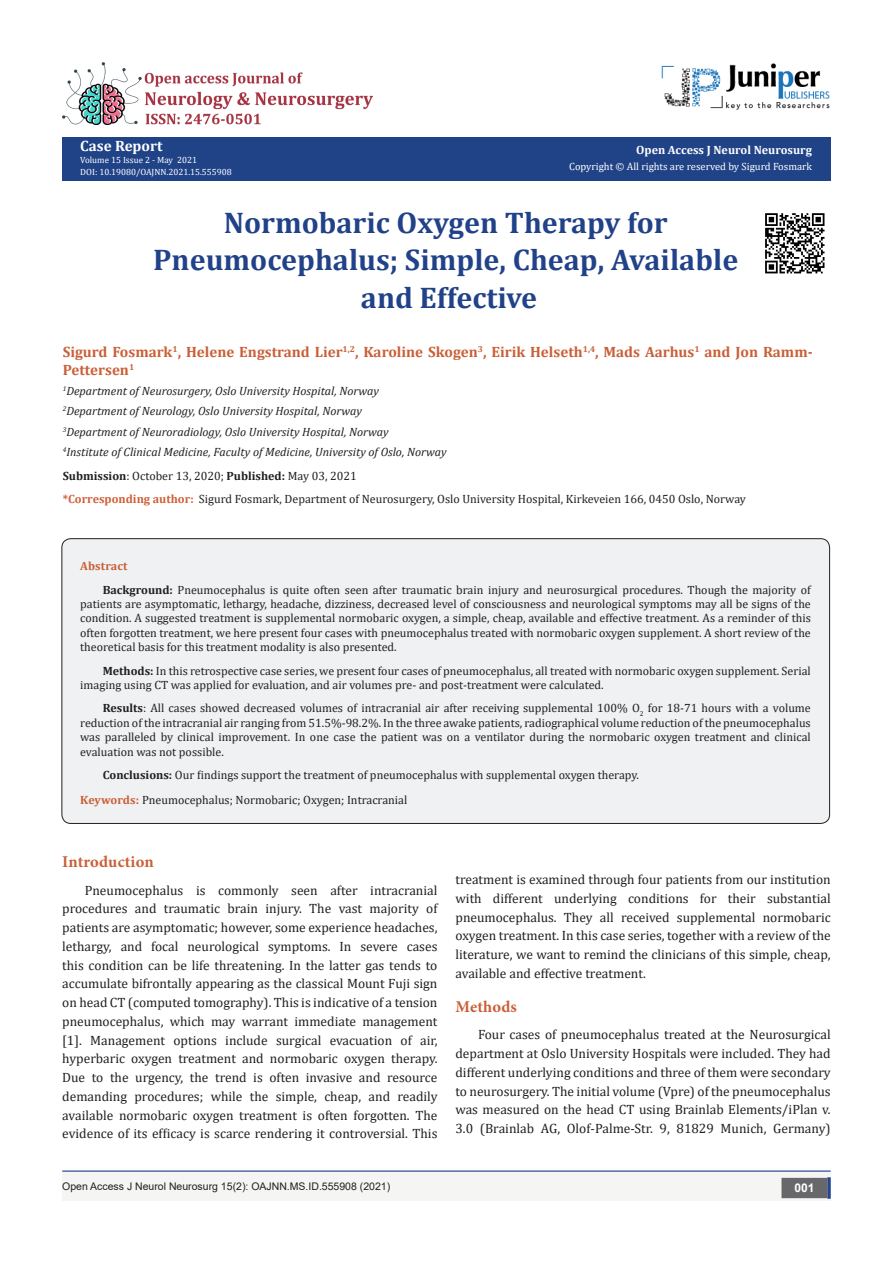
<style>
.page{position:relative;width:893px;height:1263px;background:#fff}
.page>*{position:absolute;margin:0;border:0;box-sizing:border-box;transform-origin:0 0}
.t1{font:700 30px/37.5px "Cambria";color:#214289;text-align:center}
.t2{font:700 16.5px "Minion Pro";letter-spacing:.01em;color:#ca5f37}
.t3{font:700 15px/18px "Cambria";color:#ca5f37}
.t4{font:700 15px "Cambria";color:#fff}
.t5{font:13.5px/18.8px "Cambria";color:#231f20;text-align:justify}
.t6{font:12px/14.4px "Cambria";color:#231f20;text-align:justify}
.t7{font:italic 12px "Cambria";color:#231f20}
.t8{font:700 12px "Cambria";color:#fff}
.t9{font:700 12px "Cambria";letter-spacing:.01em;color:#ca5f37}
.t10{font:700 12px "Arial";color:#fff}
.t11{font:10.5px "Arial";color:#231f20}
.t12{font:10.5px "Cambria";color:#fff}
.t13{font:9px "Cambria";color:#fff}
.s1{font-weight:700}
.s2{font-weight:700;color:#d05f38}
.s3{font-weight:700;color:#ca5f37}
</style>
<div class="page">
<div style="left:62px;top:137px;width:769px;height:43px;background:#204287"></div>
<div style="left:62px;top:1172px;width:494px;height:29px;background:#f5f5f4"></div>
<div style="left:507px;top:1172px;width:324px;height:29px;background:#f5f5f4"></div>
<div style="left:782px;top:1178px;width:45px;height:19px;background:#68676a"></div>
<div style="left:781px;top:1178px;width:46px;height:20px;border:2px solid #68676a"></div>
<svg style="left:827px;top:1177px;width:4px;height:22px"></svg>
<img style="left:661px;top:63px;width:169px;height:47px">
<hr style="left:62px;top:1170px;width:769px;height:2px;background:#183f89">
<img style="left:62px;top:62px;width:310px;height:63px">
<img style="left:765px;top:213px;width:60px;height:61px">
<div style="left:62px;top:539px;width:768px;height:284px;background:#f0f1f2;border-radius:9px"></div>
<p class="t4" style="left:80px;top:135px;width:84px">Case Report</p>
<p class="t13" style="left:80px;top:155px;width:118px">Volume 15 Issue 2 - May 2021</p>
<p class="t13" style="left:80px;top:167px;width:153px">DOI: 10.19080/OAJNN.2021.15.555908</p>
<p class="t8" style="left:636px;top:141px;width:177px">Open Access J Neurol Neurosurg</p>
<p class="t12" style="left:569px;top:160px;width:244px">Copyright © All rights are reserved by Sigurd Fosmark</p>
<p class="t1" style="left:153px;top:203px;width:587px">Normobaric Oxygen Therapy for<br>Pneumocephalus; Simple, Cheap, Available and Effective</p>
<p class="t3" style="left:63px;top:342px;width:751px">Sigurd Fosmark<sup>1</sup>, Helene Engstrand Lier<sup>1,2</sup>, Karoline Skogen<sup>3</sup>, Eirik Helseth<sup>1,4</sup>, Mads Aarhus<sup>1</sup> and Jon Ramm-<br>Pettersen<sup>1</sup></p>
<p class="t7" style="left:63px;top:382px;width:318px"><sup>1</sup>Department of Neurosurgery, Oslo University Hospital, Norway</p>
<p class="t7" style="left:63px;top:403px;width:301px"><sup>2</sup>Department of Neurology, Oslo University Hospital, Norway</p>
<p class="t7" style="left:63px;top:423px;width:327px"><sup>3</sup>Department of Neuroradiology, Oslo University Hospital, Norway</p>
<p class="t7" style="left:63px;top:444px;width:386px"><sup>4</sup>Institute of Clinical Medicine, Faculty of Medicine, University of Oslo, Norway</p>
<p class="t6" style="left:63px;top:468px;width:296px"><span class="s1">Submission</span>: October 13, 2020; <span class="s1">Published:</span> May 03, 2021</p>
<p class="t6" style="left:63px;top:492px;width:685px"><span class="s2">*Corresponding author:</span> Sigurd Fosmark, Department of Neurosurgery, Oslo University Hospital, Kirkeveien 166, 0450 Oslo, Norway</p>
<p class="t9" style="left:80px;top:558px;width:49px">Abstract</p>
<p class="t6" style="left:80px;top:582px;width:732px;text-indent:22px"><span class="s1">Background:</span> Pneumocephalus is quite often seen after traumatic brain injury and neurosurgical procedures. Though the majority of patients are asymptomatic, lethargy, headache, dizziness, decreased level of consciousness and neurological symptoms may all be signs of the condition. A suggested treatment is supplemental normobaric oxygen, a simple, cheap, available and effective treatment. As a reminder of this often forgotten treatment, we here present four cases with pneumocephalus treated with normobaric oxygen supplement. A short review of the theoretical basis for this treatment modality is also presented.</p>
<p class="t6" style="left:80px;top:663px;width:732px;text-indent:22px"><span class="s1">Methods:</span> In this retrospective case series, we present four cases of pneumocephalus, all treated with normobaric oxygen supplement. Serial imaging using CT was applied for evaluation, and air volumes pre- and post-treatment were calculated.</p>
<p class="t6" style="left:80px;top:701px;width:732px;text-indent:22px"><span class="s1">Results</span>: All cases showed decreased volumes of intracranial air after receiving supplemental 100% O<sub>2</sub> for 18-71 hours with a volume reduction of the intracranial air ranging from 51.5%-98.2%. In the three awake patients, radiographical volume reduction of the pneumocephalus was paralleled by clinical improvement. In one case the patient was on a ventilator during the normobaric oxygen treatment and clinical evaluation was not possible.</p>
<p class="t6" style="left:103px;top:768px;width:538px"><span class="s1">Conclusions:</span> Our findings support the treatment of pneumocephalus with supplemental oxygen therapy.</p>
<p class="t6" style="left:80px;top:792px;width:329px"><span class="s3">Keywords:</span> Pneumocephalus; Normobaric; Oxygen; Intracranial</p>
<p class="t2" style="left:62px;top:850px;width:93px">Introduction</p>
<p class="t5" style="left:62px;top:880px;width:377px;text-indent:22px">Pneumocephalus is commonly seen after intracranial procedures and traumatic brain injury. The vast majority of patients are asymptomatic; however, some experience headaches, lethargy, and focal neurological symptoms. In severe cases this condition can be life threatening. In the latter gas tends to accumulate bifrontally appearing as the classical Mount Fuji sign on head CT (computed tomography). This is indicative of a tension pneumocephalus, which may warrant immediate management [1]. Management options include surgical evacuation of air, hyperbaric oxygen treatment and normobaric oxygen therapy.<br>Due to the urgency, the trend is often invasive and resource demanding procedures; while the simple, cheap, and readily available normobaric oxygen treatment is often forgotten. The evidence of its efficacy is scarce rendering it controversial. This</p>
<p class="t5" style="left:455px;top:870px;width:377px">treatment is examined through four patients from our institution with different underlying conditions for their substantial pneumocephalus. They all received supplemental normobaric oxygen treatment. In this case series, together with a review of the literature, we want to remind the clinicians of this simple, cheap, available and effective treatment.</p>
<p class="t2" style="left:455px;top:995px;width:63px">Methods</p>
<p class="t5" style="left:455px;top:1025px;width:377px;text-indent:22px">Four cases of pneumocephalus treated at the Neurosurgical department at Oslo University Hospitals were included. They had different underlying conditions and three of them were secondary to neurosurgery. The initial volume (Vpre) of the pneumocephalus was measured on the head CT using Brainlab Elements/iPlan v.<br>3.0 (Brainlab AG, Olof-Palme-Str. 9, 81829 Munich, Germany)</p>
<p class="t11" style="left:62px;top:1179px;width:329px">Open Access J Neurol Neurosurg 15(2): OAJNN.MS.ID.555908 (2021)</p>
<p class="t10" style="left:794px;top:1180px;width:22px">001</p>
</div>
